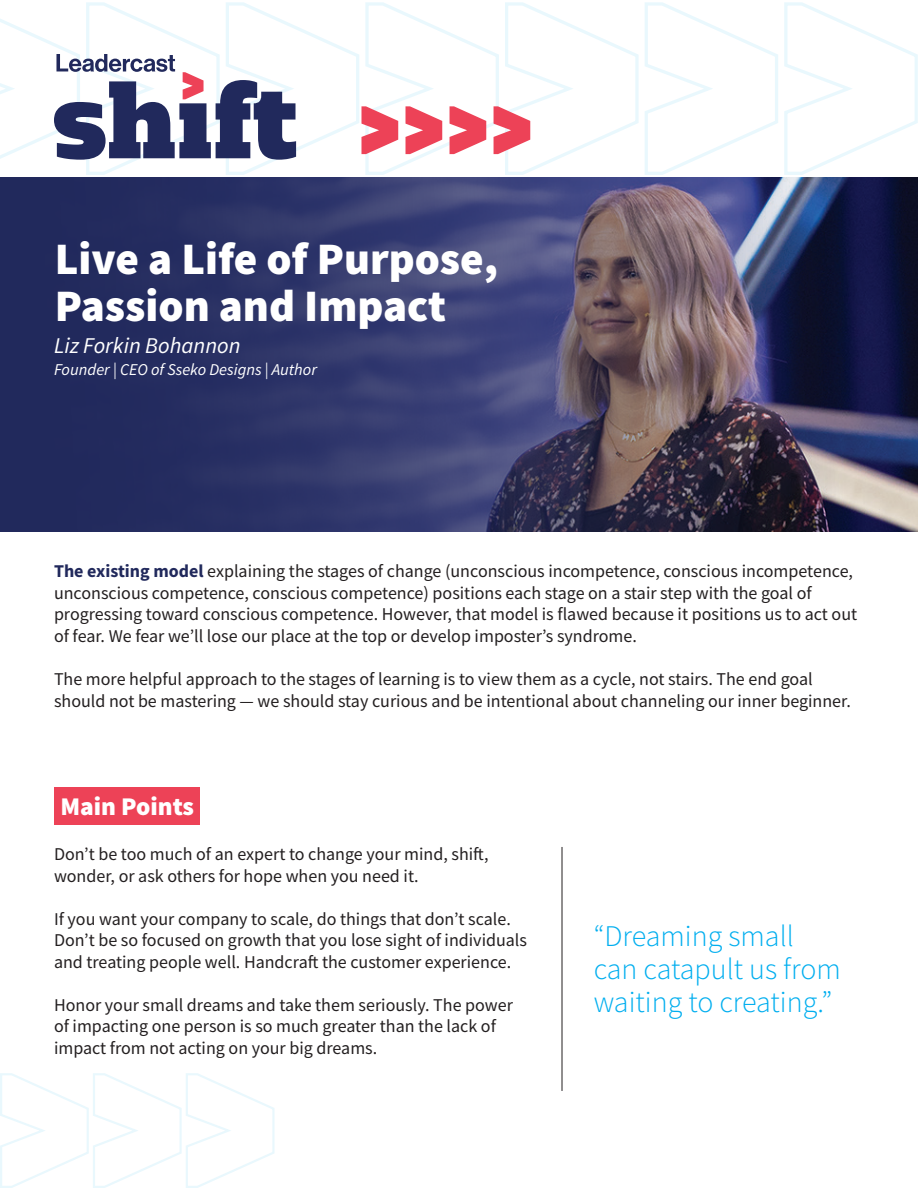
<style>
.page{position:relative;width:918px;height:1188px;background:#fff}
.page>*{position:absolute;margin:0;border:0;box-sizing:border-box;transform-origin:0 0}
.t1{font:900 45px/46.5px "Source Sans Pro";color:#fff}
.t2{font:300 30px/33px "Source Sans Pro";color:#00aeef}
.t3{font:900 25.5px "Source Sans Pro";color:#fff}
.t4{font:italic 22.5px "Source Sans Pro";color:#fff}
.t5{font:18px/21.6px "Source Sans Pro";color:#231f20}
.t6{font:italic 16.5px "Source Sans Pro";color:#fff}
.s1{font-weight:700;color:#21295c}
</style>
<div class="page">
<img style="left:0;top:177px;width:918px;height:354px">
<hr style="left:562px;top:847px;width:1px;height:244px;background:#231f20">
<div style="left:55px;top:787px;width:145px;height:37px;background:#ed4257"></div>
<svg style="left:0;top:1073px;width:275px;height:115px"></svg>
<svg style="left:0;top:2px;width:918px;height:173px"></svg>
<p class="t1" style="left:55px;top:235px;width:445px">Live a Life of Purpose,<br>Passion and Impact</p>
<p class="t4" style="left:54px;top:331px;width:188px">Liz Forkin Bohannon</p>
<p class="t6" style="left:54px;top:359px;width:265px">Founder | CEO of Sseko Designs | Author</p>
<p class="t5" style="left:54px;top:560px;width:805px"><span class="s1">The existing model</span> explaining the stages of change (unconscious incompetence, conscious incompetence, unconscious competence, conscious competence) positions each stage on a stair step with the goal of progressing toward conscious competence. However, that model is flawed because it positions us to act out of fear. We fear we’ll lose our place at the top or develop imposter’s syndrome.</p>
<p class="t5" style="left:54px;top:668px;width:798px">The more helpful approach to the stages of learning is to view them as a cycle, not stairs. The end goal should not be mastering — we should stay curious and be intentional about channeling our inner beginner.</p>
<p class="t3" style="left:60px;top:788px;width:135px">Main Points</p>
<p class="t5" style="left:54px;top:844px;width:436px">Don’t be too much of an expert to change your mind, shift, wonder, or ask others for hope when you need it.</p>
<p class="t5" style="left:54px;top:908px;width:475px">If you want your company to scale, do things that don’t scale.<br>Don’t be so focused on growth that you lose sight of individuals and treating people well. Handcraft the customer experience.</p>
<p class="t5" style="left:54px;top:994px;width:460px">Honor your small dreams and take them seriously. The power of impacting one person is so much greater than the lack of impact from not acting on your big dreams.</p>
<p class="t2" style="left:594px;top:920px;width:249px">“Dreaming small can catapult us from waiting to creating.”</p>
</div>
